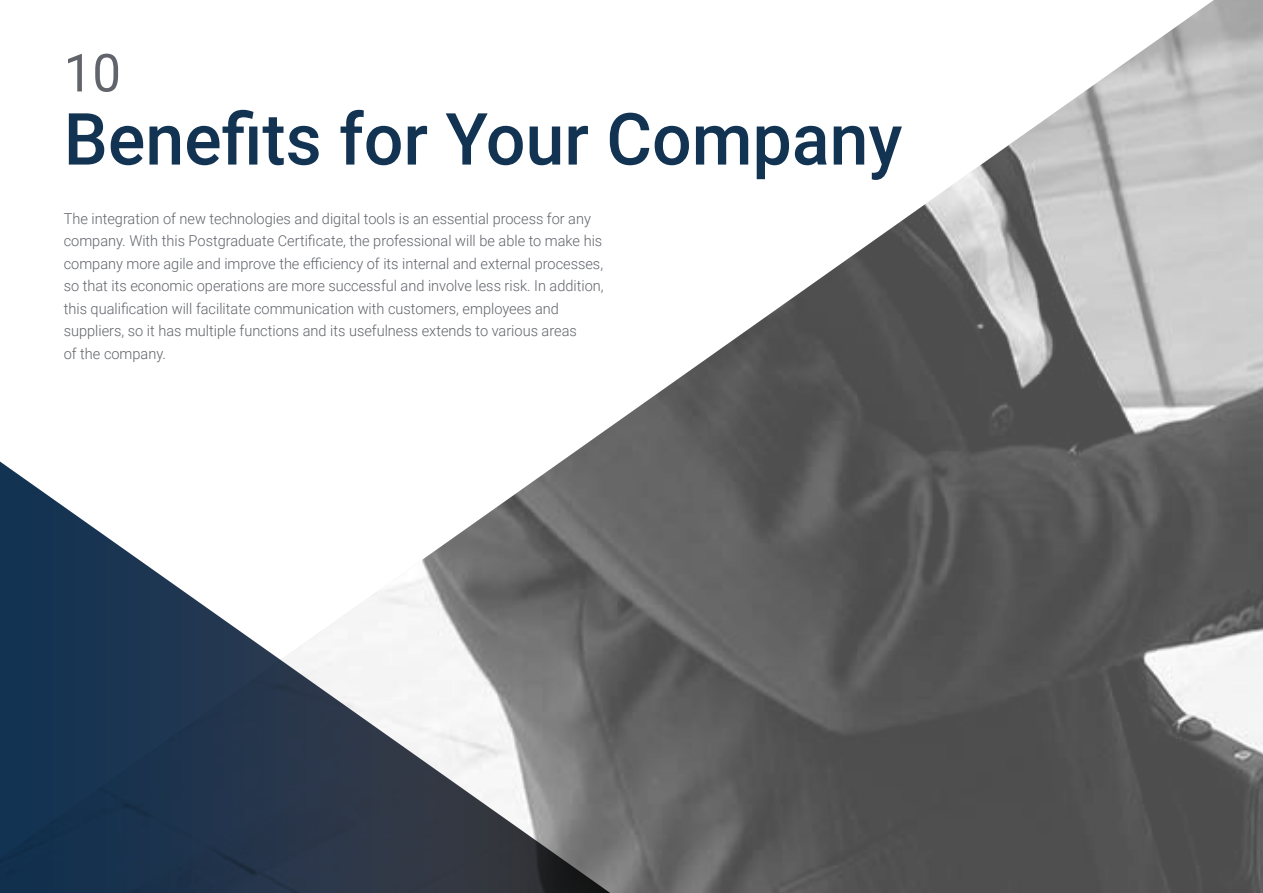
<style>
.page{position:relative;width:1263px;height:893px;background:#fff}
.page>*{position:absolute;margin:0;border:0;box-sizing:border-box;transform-origin:0 0}
.t1{font:500 72px "Roboto";color:#123352}
.t2{font:52.5px "Roboto";color:#61646a}
.t3{font:300 15px/22.5px "Roboto";color:#61646a}
</style>
<div class="page">
<img style="left:583px;top:0;width:680px;height:893px">
<svg style="left:0;top:446px;width:640px;height:447px"></svg>
<h2 class="t2" style="left:64px;top:36px;width:59px">10</h2>
<h1 class="t1" style="left:64px;top:89px;width:840px">Benefits for Your Company</h1>
<p class="t3" style="left:64px;top:207px;width:541px">The integration of new technologies and digital tools is an essential process for any company. With this Postgraduate Certificate, the professional will be able to make his company more agile and improve the efficiency of its internal and external processes, so that its economic operations are more successful and involve less risk. In addition, this qualification will facilitate communication with customers, employees and suppliers, so it has multiple functions and its usefulness extends to various areas<br>of the company.</p>
</div>
